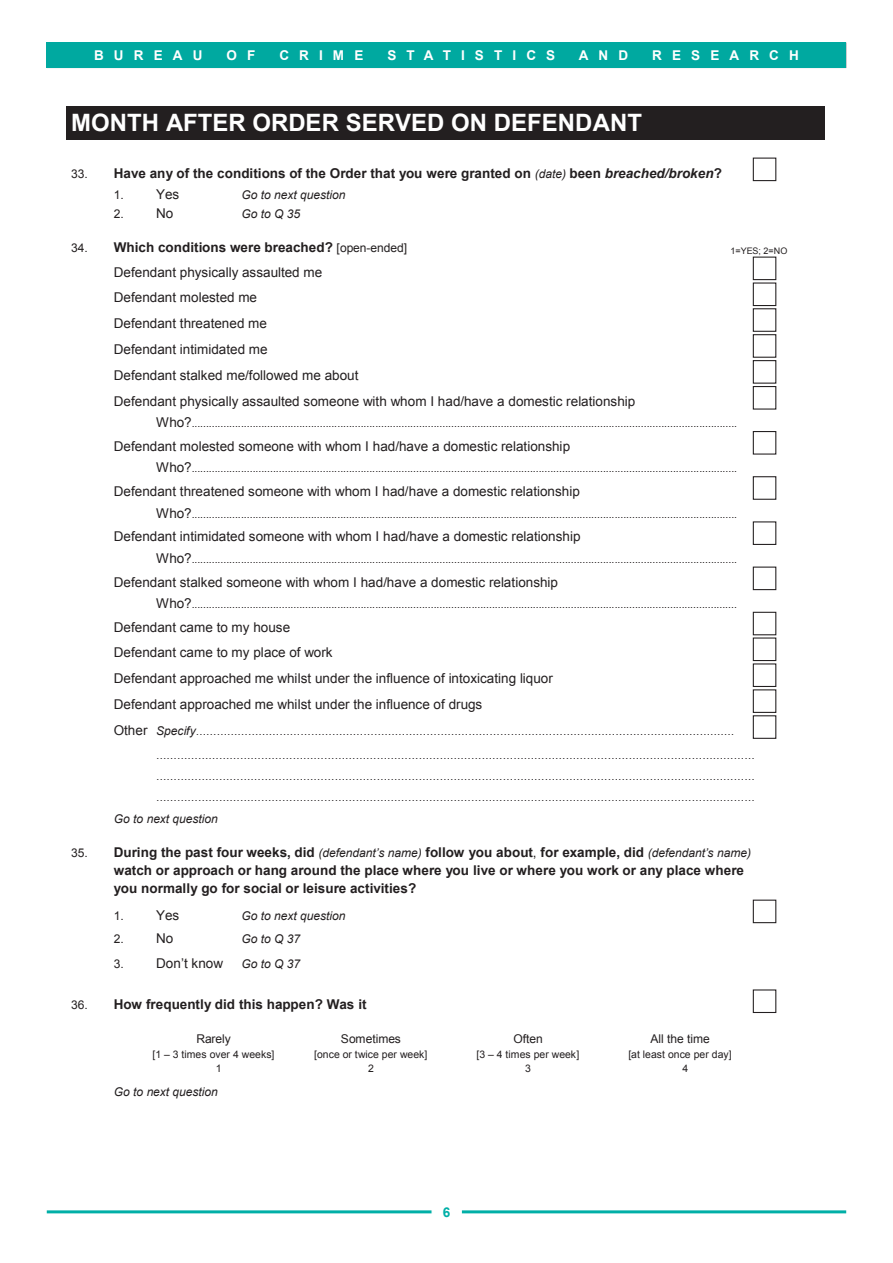
<style>
.page{position:relative;width:893px;height:1263px;background:#fff}
.page>*{position:absolute;margin:0;border:0;box-sizing:border-box;transform-origin:0 0}
.t1{font:700 24px "Arial";color:#fff}
.t2{font:13.5px/26px "Arial";letter-spacing:.005em;color:#231f20}
.t3{font:700 13.5px/17.9px "Arial";color:#231f20}
.t4{font:700 13.5px "Arial";letter-spacing:.75em;color:#fff}
.t5{font:700 13.5px "Arial";color:#00afa7}
.t6{font:italic 12px "Arial";letter-spacing:-.005em;color:#231f20}
.t7{font:12px "Arial";color:#231f20}
.t8{font:10.5px/21px "Arial";color:#231f20;text-align:justify}
.t9{font:9px "Arial";color:#231f20}
.s1{font-weight:400;font-size:12px}
.s2{font-weight:400;font-style:italic;font-size:12px}
.s3{font-style:italic}
.s4{font-size:13.5px}
.s5{font-style:italic;font-size:12px}
.s6{font-weight:400}
</style>
<div class="page">
<hr style="left:47px;top:1210px;width:799px;height:3px;background:#00afa7">
<div style="left:432px;top:1204px;width:29px;height:17px;background:#fff"></div>
<div style="left:47px;top:43px;width:799px;height:25px;background:#00a9a0"></div>
<div style="left:68px;top:108px;width:755px;height:30px;background:#231f20"></div>
<hr style="left:68px;top:107px;width:755px;height:1px;background:#231f20">
<hr style="left:68px;top:138px;width:755px;height:1px;background:#231f20">
<hr style="left:67px;top:108px;width:1px;height:30px;background:#231f20">
<hr style="left:823px;top:108px;width:1px;height:30px;background:#231f20">
<div style="left:753px;top:158px;width:23px;height:23px;border:1px solid #231f20"></div>
<div style="left:753px;top:257px;width:23px;height:23px;border:1px solid #231f20"></div>
<div style="left:753px;top:282px;width:23px;height:24px;border:1px solid #231f20"></div>
<div style="left:753px;top:308px;width:23px;height:24px;border:1px solid #231f20"></div>
<div style="left:753px;top:334px;width:23px;height:24px;border:1px solid #231f20"></div>
<div style="left:753px;top:360px;width:23px;height:24px;border:1px solid #231f20"></div>
<div style="left:753px;top:386px;width:23px;height:24px;border:1px solid #231f20"></div>
<div style="left:753px;top:431px;width:23px;height:24px;border:1px solid #231f20"></div>
<div style="left:753px;top:476px;width:23px;height:24px;border:1px solid #231f20"></div>
<div style="left:753px;top:521px;width:23px;height:24px;border:1px solid #231f20"></div>
<div style="left:753px;top:567px;width:23px;height:23px;border:1px solid #231f20"></div>
<div style="left:753px;top:612px;width:23px;height:23px;border:1px solid #231f20"></div>
<div style="left:753px;top:637px;width:23px;height:24px;border:1px solid #231f20"></div>
<div style="left:753px;top:663px;width:23px;height:24px;border:1px solid #231f20"></div>
<div style="left:753px;top:689px;width:23px;height:24px;border:1px solid #231f20"></div>
<div style="left:753px;top:715px;width:23px;height:24px;border:1px solid #231f20"></div>
<div style="left:753px;top:900px;width:23px;height:23px;border:1px solid #231f20"></div>
<div style="left:753px;top:989px;width:23px;height:24px;border:1px solid #231f20"></div>
<p class="t4" style="left:94px;top:46px;width:110px">BUREAU</p>
<p class="t4" style="left:226px;top:46px;width:30px">O F</p>
<p class="t4" style="left:279px;top:46px;width:85px">CRIME</p>
<p class="t4" style="left:387px;top:46px;width:169px">STATISTICS</p>
<p class="t4" style="left:579px;top:46px;width:51px">AND</p>
<p class="t4" style="left:652px;top:46px;width:148px">RESEARCH</p>
<p class="t1" style="left:71px;top:107px;width:572px">MONTH AFTER ORDER SERVED ON DEFENDANT</p>
<p class="t3" style="left:71px;top:164px;width:652px"><span class="s1">33.</span> Have any of the conditions of the Order that you were granted on <span class="s2">(date)</span> been <span class="s3">breached/broken</span>?</p>
<p class="t7" style="left:114px;top:187px;width:12px">1.</p>
<p class="t2" style="left:156px;top:181px;width:25px">Yes</p>
<p class="t6" style="left:241px;top:187px;width:106px">Go to next question</p>
<p class="t7" style="left:114px;top:206px;width:12px">2.</p>
<p class="t2" style="left:156px;top:201px;width:19px">No</p>
<p class="t6" style="left:241px;top:206px;width:60px">Go to Q 35</p>
<p class="t3" style="left:71px;top:239px;width:337px"><span class="s1">34.</span> Which conditions were breached? <span class="s1">[open-ended]</span></p>
<p class="t9" style="left:730px;top:245px;width:58px">1=YES; 2=NO</p>
<p class="t2" style="left:114px;top:259px;width:523px">Defendant physically assaulted me<br>Defendant molested me<br>Defendant threatened me<br>Defendant intimidated me<br>Defendant stalked me/followed me about<br>Defendant physically assaulted someone with whom I had/have a domestic relationship</p>
<p class="t8" style="left:156px;top:413px;width:582px"><span class="s4">Who?</span>...........................................................................................................................................................................................</p>
<p class="t2" style="left:114px;top:433px;width:458px">Defendant molested someone with whom I had/have a domestic relationship</p>
<p class="t8" style="left:156px;top:458px;width:582px"><span class="s4">Who?</span>...........................................................................................................................................................................................</p>
<p class="t2" style="left:114px;top:479px;width:468px">Defendant threatened someone with whom I had/have a domestic relationship</p>
<p class="t8" style="left:156px;top:503px;width:582px"><span class="s4">Who?</span>...........................................................................................................................................................................................</p>
<p class="t2" style="left:114px;top:524px;width:468px">Defendant intimidated someone with whom I had/have a domestic relationship</p>
<p class="t8" style="left:156px;top:549px;width:582px"><span class="s4">Who?</span>...........................................................................................................................................................................................</p>
<p class="t2" style="left:114px;top:569px;width:446px">Defendant stalked someone with whom I had/have a domestic relationship</p>
<p class="t8" style="left:156px;top:594px;width:582px"><span class="s4">Who?</span>...........................................................................................................................................................................................</p>
<p class="t2" style="left:114px;top:614px;width:441px">Defendant came to my house<br>Defendant came to my place of work<br>Defendant approached me whilst under the influence of intoxicating liquor Defendant approached me whilst under the influence of drugs</p>
<p class="t8" style="left:114px;top:721px;width:622px"><span class="s4">Other</span> <span class="s5">Specify</span>……………………………………………………………………………………………………………………………………….</p>
<p class="t8" style="left:156px;top:745px;width:600px">……………………………………………………………………………………………………………………………………………………… ……………………………………………………………………………………………………………………………………………………… ………………………………………………………………………………………………………………………………………………………</p>
<p class="t6" style="left:114px;top:811px;width:106px">Go to next question</p>
<p class="t3" style="left:114px;top:844px;width:639px;text-indent:-42px"><span class="s1">35.</span> During the past four weeks, did <span class="s2">(defendant’s name)</span> follow you about<span class="s6">,</span> for example, did <span class="s2">(defendant’s name) </span>watch or approach or hang around the place where you live or where you work or any place where you normally go for social or leisure activities?</p>
<p class="t7" style="left:114px;top:907px;width:12px">1.</p>
<p class="t2" style="left:156px;top:902px;width:25px">Yes</p>
<p class="t6" style="left:241px;top:908px;width:106px">Go to next question</p>
<p class="t7" style="left:114px;top:931px;width:12px">2.</p>
<p class="t2" style="left:156px;top:925px;width:19px">No</p>
<p class="t6" style="left:241px;top:931px;width:60px">Go to Q 37</p>
<p class="t7" style="left:114px;top:955px;width:12px">3.</p>
<p class="t2" style="left:156px;top:950px;width:68px">Don’t know</p>
<p class="t6" style="left:241px;top:956px;width:60px">Go to Q 37</p>
<p class="t3" style="left:71px;top:996px;width:297px"><span class="s1">36.</span> How frequently did this happen? Was it</p>
<p class="t7" style="left:196px;top:1031px;width:36px">Rarely</p>
<p class="t8" style="left:153px;top:1044px;width:123px">[1 – 3 times over 4 weeks]</p>
<p class="t7" style="left:513px;top:1031px;width:31px">Often</p>
<p class="t8" style="left:477px;top:1044px;width:104px">[3 – 4 times per week]</p>
<p class="t7" style="left:341px;top:1031px;width:62px">Sometimes</p>
<p class="t8" style="left:314px;top:1044px;width:115px">[once or twice per week]</p>
<p class="t7" style="left:650px;top:1031px;width:61px">All the time</p>
<p class="t8" style="left:628px;top:1044px;width:105px">[at least once per day]</p>
<p class="t8" style="left:216px;top:1058px;width:7px">1</p>
<p class="t8" style="left:368px;top:1058px;width:7px">2</p>
<p class="t8" style="left:525px;top:1058px;width:7px">3</p>
<p class="t8" style="left:683px;top:1058px;width:7px">4</p>
<p class="t6" style="left:114px;top:1084px;width:106px">Go to next question</p>
<p class="t5" style="left:443px;top:1203px;width:9px">6</p>
</div>
